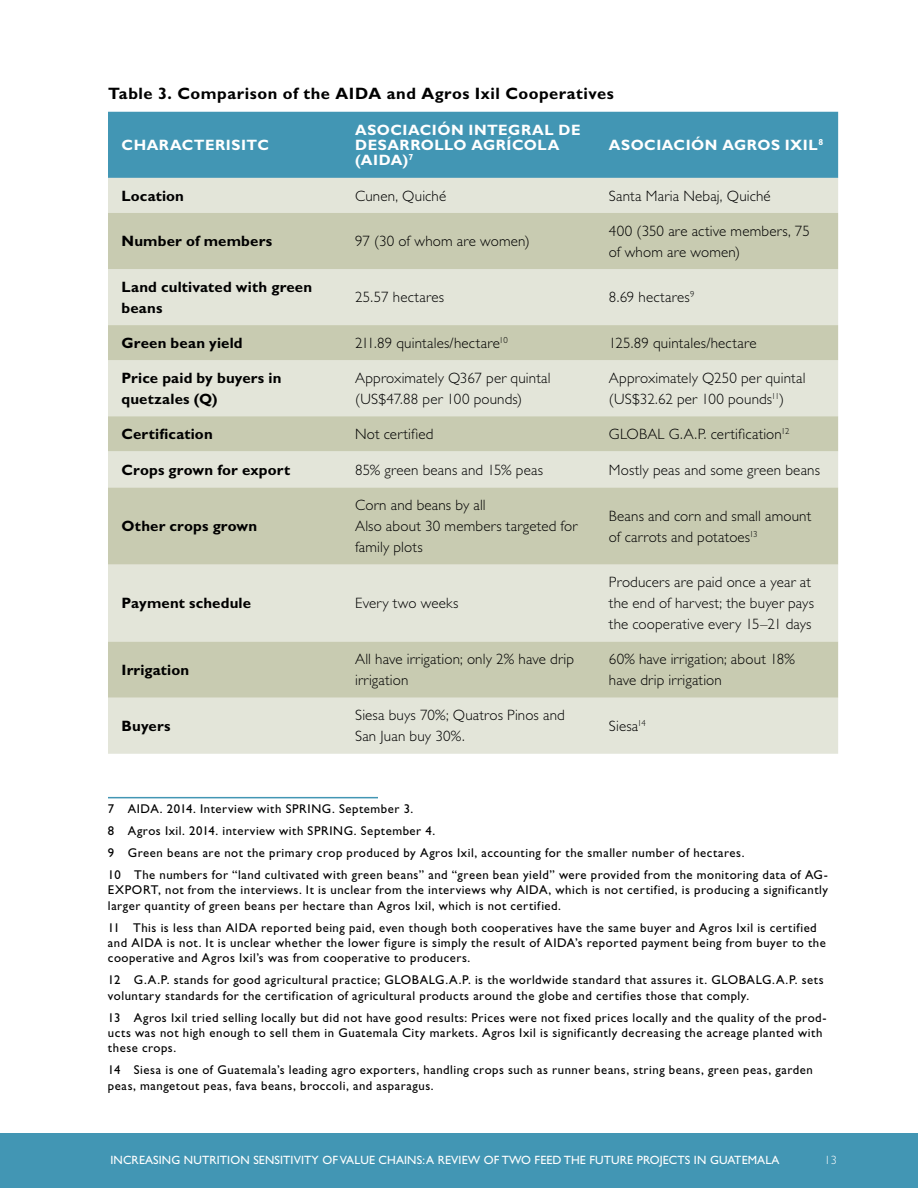
<style>
.page{position:relative;width:918px;height:1188px;background:#fff}
.page>*{position:absolute;margin:0;border:0;box-sizing:border-box;transform-origin:0 0}
.Figure_Title{font:700 16.5px "Gill Sans Std";letter-spacing:.03em;color:#000}
.Table_text{font:300 15px/21px "Gill Sans Std";letter-spacing:.01em;color:#000}
.Table_text-2{font:700 15px/21px "Gill Sans Std";letter-spacing:.01em;color:#000}
.Table_head{font:700 15px/15px "Gill Sans Std";letter-spacing:.035em;color:#fff}
.Footnote{font:12.75px/15.3px "Gill Sans Std";letter-spacing:.04em;color:#000}
.t1{font:12px "Gill Sans Std";letter-spacing:.01em;color:#fff}
.t2{font:300 12px "Gill Sans Std";color:#fff}
</style>
<div class="page">
<div style="left:0;top:1133px;width:918px;height:55px;background:#4296b4"></div>
<div style="left:108px;top:112px;width:730px;height:66px;background:#4296b4"></div>
<div style="left:108px;top:178px;width:730px;height:576px;background:#e3e5d9"></div>
<svg style="left:108px;top:213px;width:730px;height:485px;background:#d4d7c3"></svg>
<hr style="left:108px;top:797px;width:270px;height:1px;background:#4296b4">
<p class="Figure_Title" style="left:108px;top:84px;width:507px">Table 3. Comparison of the AIDA and Agros Ixil Cooperatives</p>
<p class="Table_head" style="left:122px;top:137px;width:149px">CHARACTERISITC</p>
<p class="Table_head" style="left:355px;top:122px;width:227px">ASOCIACIÓN INTEGRAL DE<br>DESARROLLO AGRÍCOLA (AIDA)<sup>7</sup></p>
<p class="Table_head" style="left:609px;top:137px;width:216px">ASOCIACIÓN AGROS IXIL<sup>8</sup></p>
<p class="Table_text-2" style="left:122px;top:185px;width:64px">Location</p>
<p class="Table_text" style="left:355px;top:185px;width:93px">Cunen, Quiché</p>
<p class="Table_text" style="left:609px;top:185px;width:163px">Santa Maria Nebaj, Quiché</p>
<p class="Table_text-2" style="left:122px;top:231px;width:152px">Number of members</p>
<p class="Table_text" style="left:355px;top:231px;width:176px">97 (30 of whom are women)</p>
<p class="Table_text" style="left:609px;top:220px;width:202px">400 (350 are active members, 75 of whom are women)</p>
<p class="Table_text-2" style="left:122px;top:276px;width:192px">Land cultivated with green beans</p>
<p class="Table_text" style="left:355px;top:287px;width:91px">25.57 hectares</p>
<p class="Table_text" style="left:609px;top:287px;width:87px">8.69 hectares<sup>9</sup></p>
<p class="Table_text-2" style="left:122px;top:332px;width:123px">Green bean yield</p>
<p class="Table_text" style="left:355px;top:332px;width:154px">211.89 quintales/hectare<sup>10</sup></p>
<p class="Table_text" style="left:609px;top:332px;width:149px">125.89 quintales/hectare</p>
<p class="Table_text-2" style="left:122px;top:367px;width:162px">Price paid by buyers in quetzales (Q)</p>
<p class="Table_text" style="left:355px;top:367px;width:197px">Approximately Q367 per quintal (US$47.88 per 100 pounds)</p>
<p class="Table_text" style="left:609px;top:367px;width:198px">Approximately Q250 per quintal (US$32.62 per 100 pounds<sup>11</sup>)</p>
<p class="Table_text-2" style="left:122px;top:423px;width:93px">Certification</p>
<p class="Table_text" style="left:355px;top:424px;width:80px">Not certified</p>
<p class="Table_text" style="left:609px;top:424px;width:182px">GLOBAL G.A.P. certification<sup>12</sup></p>
<p class="Table_text-2" style="left:121px;top:459px;width:170px">Crops grown for export</p>
<p class="Table_text" style="left:355px;top:459px;width:190px">85% green beans and 15% peas</p>
<p class="Table_text" style="left:609px;top:459px;width:213px">Mostly peas and some green beans</p>
<p class="Table_text-2" style="left:121px;top:516px;width:137px">Other crops grown</p>
<p class="Table_text" style="left:355px;top:495px;width:132px">Corn and beans by all</p>
<p class="Table_text" style="left:355px;top:516px;width:224px">Also about 30 members targeted for family plots</p>
<p class="Table_text" style="left:609px;top:505px;width:204px">Beans and corn and small amount of carrots and potatoes<sup>13</sup></p>
<p class="Table_text-2" style="left:121px;top:593px;width:131px">Payment schedule</p>
<p class="Table_text" style="left:355px;top:593px;width:105px">Every two weeks</p>
<p class="Table_text" style="left:609px;top:572px;width:207px">Producers are paid once a year at the end of harvest; the buyer pays the cooperative every 15–21 days</p>
<p class="Table_text-2" style="left:121px;top:659px;width:69px">Irrigation</p>
<p class="Table_text" style="left:355px;top:649px;width:220px">All have irrigation; only 2% have drip irrigation</p>
<p class="Table_text" style="left:609px;top:649px;width:188px">60% have irrigation; about 18% have drip irrigation</p>
<p class="Table_text-2" style="left:121px;top:715px;width:51px">Buyers</p>
<p class="Table_text" style="left:355px;top:705px;width:211px">Siesa buys 70%; Quatros Pinos and<br>San Juan buy 30%.</p>
<p class="Table_text" style="left:609px;top:715px;width:39px">Siesa<sup>14</sup></p>
<p class="Footnote" style="left:108px;top:801px;width:307px">7 AIDA. 2014. Interview with SPRING. September 3.</p>
<p class="Footnote" style="left:108px;top:823px;width:329px">8 Agros Ixil. 2014. interview with SPRING. September 4.</p>
<p class="Footnote" style="left:108px;top:845px;width:638px">9 Green beans are not the primary crop produced by Agros Ixil, accounting for the smaller number of hectares.</p>
<p class="Footnote" style="left:108px;top:867px;width:722px;text-align:justify">10 The numbers for “land cultivated with green beans” and “green bean yield” were provided from the monitoring data of AG-EXPORT, not from the interviews. It is unclear from the interviews why AIDA, which is not certified, is producing a significantly larger quantity of green beans per hectare than Agros Ixil, which is not certified.</p>
<p class="Footnote" style="left:108px;top:920px;width:719px">11 This is less than AIDA reported being paid, even though both cooperatives have the same buyer and Agros Ixil is certified and AIDA is not. It is unclear whether the lower figure is simply the result of AIDA’s reported payment being from buyer to the cooperative and Agros Ixil’s was from cooperative to producers.</p>
<p class="Footnote" style="left:108px;top:973px;width:717px">12 G.A.P. stands for good agricultural practice; GLOBALG.A.P. is the worldwide standard that assures it. GLOBALG.A.P. sets voluntary standards for the certification of agricultural products around the globe and certifies those that comply.</p>
<p class="Footnote" style="left:108px;top:1010px;width:720px">13 Agros Ixil tried selling locally but did not have good results: Prices were not fixed prices locally and the quality of the prod&shy;ucts was not high enough to sell them in Guatemala City markets. Agros Ixil is significantly decreasing the acreage planted with these crops.</p>
<p class="Footnote" style="left:108px;top:1063px;width:706px">14 Siesa is one of Guatemala’s leading agro exporters, handling crops such as runner beans, string beans, green peas, garden peas, mangetout peas, fava beans, broccoli, and asparagus.</p>
<p class="t1" style="left:110px;top:1153px;width:670px">INCREASING NUTRITION SENSITIVITY OF VALUE CHAINS: A REVIEW OF TWO FEED THE FUTURE PROJECTS IN GUATEMALA</p>
<p class="t2" style="left:825px;top:1153px;width:14px">13</p>
</div>
